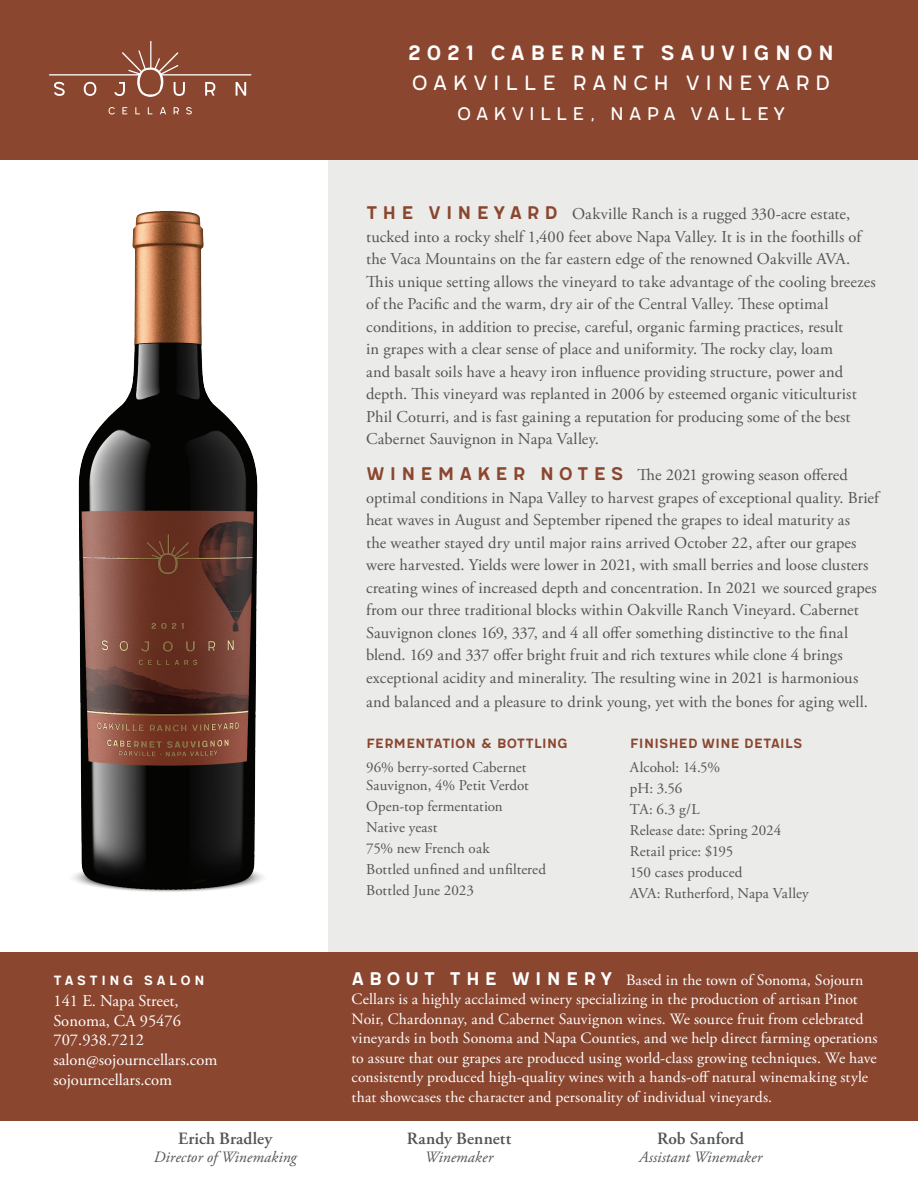
<style>
.page{position:relative;width:918px;height:1188px;background:#fff}
.page>*{position:absolute;margin:0;border:0;box-sizing:border-box;transform-origin:0 0}
.t1{font:25.5px "Meltow San 200";letter-spacing:.2em;color:#fff}
.t2{font:25.5px "Meltow San 100";letter-spacing:.2em;color:#fff}
.t3{font:22.5px "Meltow San 100";letter-spacing:.2em;color:#fff}
.t4{font:600 17.25px "Adobe Garamond Pro";letter-spacing:.005em;color:#525555}
.t5{font:16.5px/22.5px "Adobe Garamond Pro";letter-spacing:.005em;color:#525555}
.t6{font:16.5px/19.8px "Adobe Garamond Pro";color:#fff}
.t7{font:16.5px "Meltow San 200";letter-spacing:-.015em;color:#8b462f}
.t8{font:16.5px "Meltow San 200";letter-spacing:.185em;color:#fff}
.t9{font:15.75px/19.5px "Adobe Garamond Pro";letter-spacing:.01em;color:#fff}
.t10{font:italic 15.75px "Adobe Garamond Pro";letter-spacing:.005em;color:#525555}
.t11{font:15px/21px "Adobe Garamond Pro";color:#525555}
.s1{font-family:"Meltow San 200";font-size:22.5px;color:#8b462f}
.s2{font-family:"Meltow San 200";font-size:22.5px}
</style>
<div class="page">
<img style="left:73px;top:210px;width:190px;height:682px">
<div style="left:328px;top:0;width:590px;height:968px;background:#ebebea"></div>
<div style="left:0;top:0;width:918px;height:160px;background:#8b462f"></div>
<div style="left:0;top:953px;width:918px;height:168px;background:#8b462f"></div>
<svg style="left:49px;top:41px;width:202px;height:56px"></svg>
<svg style="left:109px;top:107px;width:6px;height:7px"></svg>
<svg style="left:122px;top:107px;width:5px;height:7px"></svg>
<svg style="left:135px;top:107px;width:5px;height:7px"></svg>
<svg style="left:160px;top:107px;width:6px;height:7px"></svg>
<svg style="left:174px;top:107px;width:5px;height:7px"></svg>
<svg style="left:186px;top:107px;width:6px;height:7px"></svg>
<p class="t8" style="left:53px;top:970px;width:153px">TastinG salon</p>
<p class="t6" style="left:53px;top:991px;width:165px">141 E. Napa Street,<br>Sonoma, CA 95476<br>707.938.7212 salon@sojourncellars.com sojourncellars.com</p>
<p class="t4" style="left:178px;top:1129px;width:96px">Erich Bradley</p>
<p class="t10" style="left:154px;top:1148px;width:145px">Director of Winemaking</p>
<h1 class="t1" style="left:407px;top:38px;width:429px">2021 CABERNET SAUVIGNON</h1>
<h1 class="t2" style="left:412px;top:69px;width:420px">OAKVILLE RANCH VINEYARD</h1>
<h2 class="t3" style="left:457px;top:101px;width:329px">OAKVILLE, NAPA VALLEY</h2>
<p class="t5" style="left:366px;top:203px;width:511px"><span class="s1">T H E V I N E Y A R D</span> Oakville Ranch is a rugged 330-acre estate, tucked into a rocky shelf 1,400 feet above Napa Valley. It is in the foothills of the Vaca Mountains on the far eastern edge of the renowned Oakville AVA.<br>This unique setting allows the vineyard to take advantage of the cooling breezes of the Pacific and the warm, dry air of the Central Valley. These optimal conditions, in addition to precise, careful, organic farming practices, result<br>in grapes with a clear sense of place and uniformity. The rocky clay, loam<br>and basalt soils have a heavy iron influence providing structure, power and depth. This vineyard was replanted in 2006 by esteemed organic viticulturist Phil Coturri, and is fast gaining a reputation for producing some of the best Cabernet Sauvignon in Napa Valley.</p>
<p class="t5" style="left:366px;top:464px;width:514px"><span class="s1">W I N E M A K E R N O T E S</span> The 2021 growing season offered optimal conditions in Napa Valley to harvest grapes of exceptional quality. Brief heat waves in August and September ripened the grapes to ideal maturity as<br>the weather stayed dry until major rains arrived October 22, after our grapes were harvested. Yields were lower in 2021, with small berries and loose clusters creating wines of increased depth and concentration. In 2021 we sourced grapes from our three traditional blocks within Oakville Ranch Vineyard. Cabernet Sauvignon clones 169, 337, and 4 all offer something distinctive to the final blend. 169 and 337 offer bright fruit and rich textures while clone 4 brings exceptional acidity and minerality. The resulting wine in 2021 is harmonious</p>
<p class="t5" style="left:366px;top:691px;width:503px">and balanced and a pleasure to drink young, yet with the bones for aging well.</p>
<p class="t7" style="left:366px;top:733px;width:203px">fermentation &amp; Bottling</p>
<p class="t11" style="left:366px;top:759px;width:164px;line-height:18px">96% berry-sorted Cabernet<br>Sauvignon, 4% Petit Verdot</p>
<p class="t11" style="left:366px;top:797px;width:181px">Open-top fermentation<br>Native yeast<br>75% new French oak<br>Bottled unfined and unfiltered<br>Bottled June 2023</p>
<p class="t7" style="left:630px;top:733px;width:174px">finished wine details</p>
<p class="t11" style="left:630px;top:758px;width:180px">Alcohol: 14.5%<br>pH: 3.56<br>TA: 6.3 g/L<br>Release date: Spring 2024<br>Retail price: $195<br>150 cases produced<br>AVA: Rutherford, Napa Valley</p>
<p class="t9" style="left:352px;top:970px;width:528px"><span class="s2">A B O U T T H E W I N E R Y</span> Based in the town of Sonoma, Sojourn Cellars is a highly acclaimed winery specializing in the production of artisan Pinot Noir, Chardonnay, and Cabernet Sauvignon wines. We source fruit from celebrated vineyards in both Sonoma and Napa Counties, and we help direct farming operations to assure that our grapes are produced using world-class growing techniques. We have consistently produced high-quality wines with a hands-off natural winemaking style that showcases the character and personality of individual vineyards.</p>
<p class="t4" style="left:407px;top:1129px;width:106px">Randy Bennett</p>
<p class="t10" style="left:425px;top:1148px;width:70px">Winemaker</p>
<p class="t4" style="left:657px;top:1129px;width:88px">Rob Sanford</p>
<p class="t10" style="left:639px;top:1148px;width:124px">Assistant Winemaker</p>
</div>
